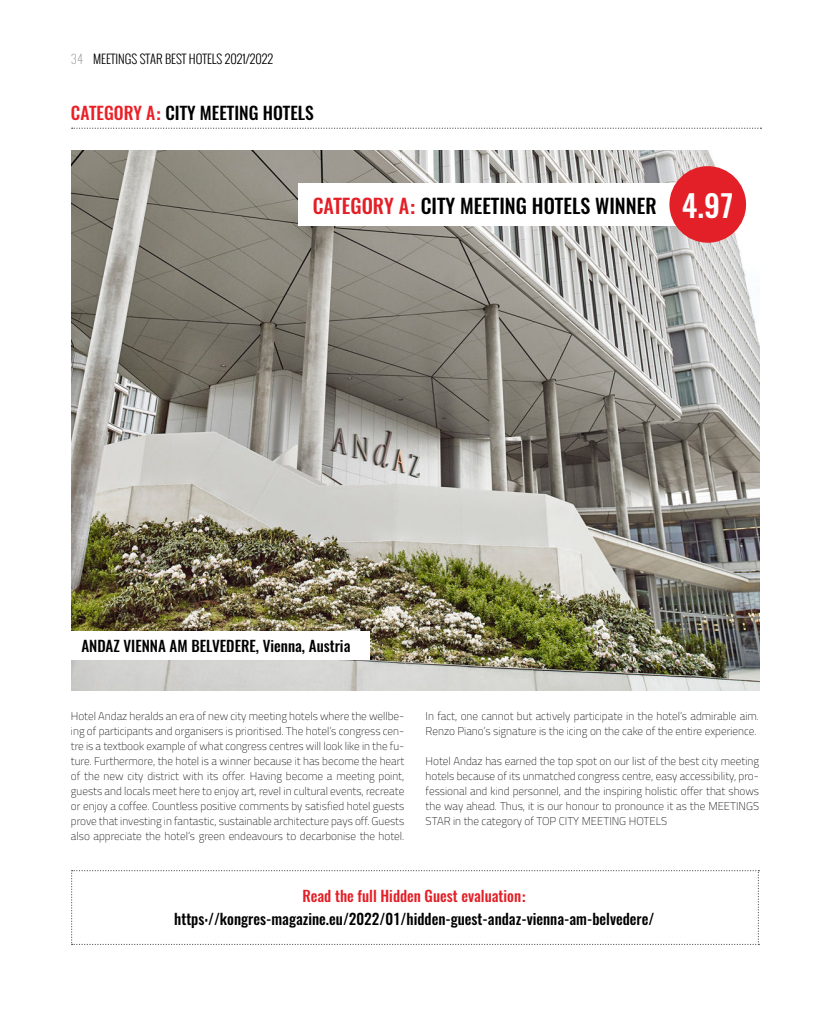
<style>
.page{position:relative;width:830px;height:1017px;background:#fff}
.page>*{position:absolute;margin:0;border:0;box-sizing:border-box;transform-origin:0 0}
.t1{font:500 20px "Oswald";color:#000}
.t2{font:500 17.5px "Oswald";color:#000}
.t3{font:500 15px/22.5px "Oswald";color:#000;text-align:center}
.t4{font:300 12.5px "Oswald";color:#000}
.t5{font:200 12.5px "Oswald";color:#939598}
.t6{font:100 11.25px/15px "Titillium Web";color:#000;text-align:justify}
.s1{color:#eb2027}
.s2{font-family:"Helvetica";font-weight:700;color:#eb2027}
.s3{color:#e31f27}
.s4{font-family:"Helvetica";font-weight:700;color:#e31f27}
.s5{font-size:30.5px;color:#fff}
</style>
<div class="page">
<svg style="left:72px;top:128px;width:689px;height:1px"></svg>
<img style="left:71px;top:150px;width:687px;height:540px">
<svg style="left:71px;top:870px;width:688px;height:75px"></svg>
<div style="left:298px;top:183px;width:385px;height:43px;background:#fff"></div>
<div style="left:669px;top:166px;width:76px;height:77px;background:#e31f27;border-radius:50%"></div>
<div style="left:64px;top:631px;width:305px;height:29px;background:#fff"></div>
<p class="t5" style="left:71px;top:47px;width:14px">34</p>
<p class="t4" style="left:93px;top:50px;width:182px">MEETINGS STAR BEST HOTELS 2021/2022</p>
<h2 class="t2" style="left:71px;top:104px;width:244px"><span class="s1">CATEGORY A</span><span class="s2">:</span> CITY MEETING HOTELS</h2>
<h1 class="t1" style="left:312px;top:195px;width:422px"><span class="s3">CATEGORY A</span><span class="s4">:</span> CITY MEETING HOTELS WINNER <span class="s5">4.97</span></h1>
<h3 class="t3" style="left:81px;top:636px;width:270px">ANDAZ VIENNA AM BELVEDERE, Vienna, Austria</h3>
<p class="t6" style="left:71px;top:708px;width:335px">Hotel Andaz heralds an era of new city meeting hotels where the wellbe&shy;ing of participants and organisers is prioritised. The hotel’s congress cen&shy;tre is a textbook example of what congress centres will look like in the fu&shy;ture. Furthermore, the hotel is a winner because it has become the heart of the new city district with its offer. Having become a meeting point, guests and locals meet here to enjoy art, revel in cultural events, recreate or enjoy a coffee. Countless positive comments by satisfied hotel guests prove that investing in fantastic, sustainable architecture pays off. Guests also appreciate the hotel’s green endeavours to decarbonise the hotel.</p>
<p class="t6" style="left:425px;top:708px;width:335px">In fact, one cannot but actively participate in the hotel’s admirable aim.<br>Renzo Piano’s signature is the icing on the cake of the entire experience.</p>
<p class="t6" style="left:425px;top:753px;width:335px">Hotel Andaz has earned the top spot on our list of the best city meeting hotels because of its unmatched congress centre, easy accessibility, pro&shy;fessional and kind personnel, and the inspiring holistic offer that shows the way ahead. Thus, it is our honour to pronounce it as the MEETINGS STAR in the category of TOP CITY MEETING HOTELS</p>
<h3 class="t3" style="left:174px;top:886px;width:481px"><span class="s3">Read the full Hidden Guest evaluation</span><span class="s4">: </span>https://kongres-magazine.eu/2022/01/hidden-guest-andaz-vienna-am-belvedere/</h3>
</div>
